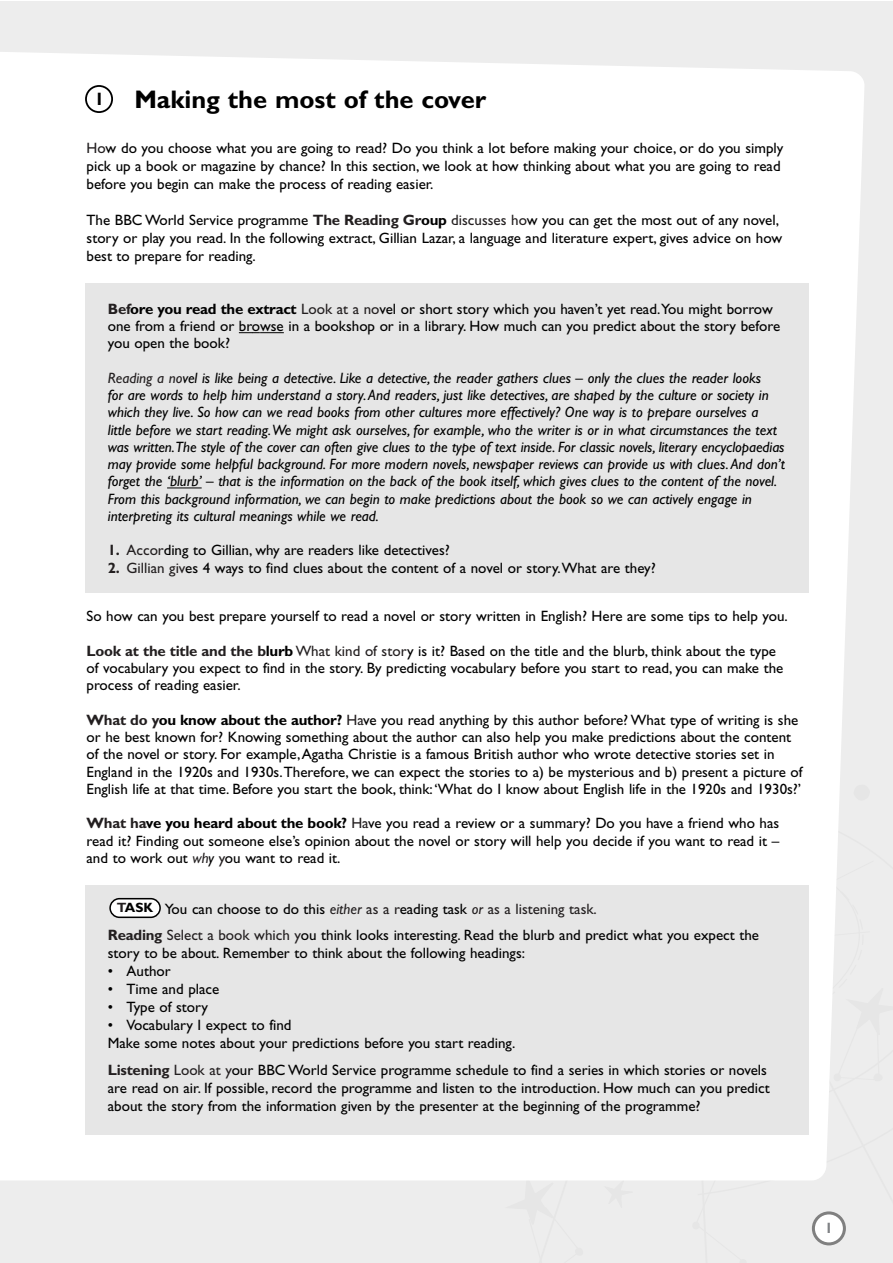
<style>
.page{position:relative;width:893px;height:1263px;background:#fff}
.page>*{position:absolute;margin:0;border:0;box-sizing:border-box;transform-origin:0 0}
.t1{font:700 25.5px "Gill Sans";color:#000}
.t2{font:15px/17.2px "Gill Sans";color:#000}
.t3{font:italic 15px/17.2px "Gill Sans";color:#000}
.t4{font:700 15px "Gill Sans";color:#808285}
.t5{font:700 13.5px "Gill Sans";color:#000}
.s1{font-size:18px}
.s2{color:#231f20}
.s3{font-weight:700;color:#231f20}
.s4{font-weight:700}
.s5{font-style:italic;color:#231f20}
.s6{font-style:italic}
</style>
<div class="page">
<div style="left:0;top:2px;width:892px;height:1261px;background:#ededed"></div>
<div style="left:0;top:59px;width:864px;height:1121px;background:#fff"></div>
<svg style="left:853px;top:784px;width:11px;height:18px"></svg>
<svg style="left:695px;top:987px;width:169px;height:259px"></svg>
<div style="left:0;top:52px;width:297px;height:61px;background:#fff"></div>
<div style="left:85px;top:283px;width:723px;height:310px;background:#e6e6e6"></div>
<div style="left:85px;top:885px;width:723px;height:250px;background:#e6e6e6"></div>
<svg style="left:239px;top:332px;width:45px;height:1px"></svg>
<hr style="left:167px;top:488px;width:35px;height:1px;background:#000">
<svg style="left:109px;top:898px;width:52px;height:20px"></svg>
<h1 class="t1" style="left:95px;top:90px;width:393px"><span class="s1">1</span> Making the most of the cover</h1>
<p class="t2" style="left:87px;top:140px;width:698px;line-height:18px"><span class="s2">Ho</span>w do you choose what you are going to read? Do you think a lot before making your choice, or do you simply pick up a book or magazine by chance? In this section, we look at how thinking about what you are going to read before you begin can make the process of reading easier.</p>
<p class="t2" style="left:87px;top:212px;width:697px;line-height:18px">The BBC World Service programme <span class="s3">The Reading Gr</span><span class="s4">oup</span> <span class="s2">discusses ho</span>w you can get the most out of any novel, story or play you read. In the following extract, Gillian Lazar, a language and literature expert, gives advice on how best to prepare for reading.</p>
<p class="t2" style="left:108px;top:302px;width:673px"><span class="s3">Bef</span><span class="s4">ore you read the extract</span> <span class="s2">Look at a no</span>vel or short story which you haven’t yet read.You might borrow one from a friend or browse in a bookshop or in a library. How much can you predict about the story before you open the book?</p>
<p class="t3" style="left:108px;top:371px;width:678px"><span class="s2">Reading a no</span>vel is like being a detective. Like a detective, the reader gathers clues – only the clues the reader looks<br>for are words to help him understand a story.And readers, just like detectives, are shaped by the culture or society in which they live. So how can we read books from other cultures more effectively? One way is to prepare ourselves a little before we start reading.We might ask ourselves, for example, who the writer is or in what circumstances the text was written.The style of the cover can often give clues to the type of text inside. For classic novels, literary encyclopaedias may provide some helpful background. For more modern novels, newspaper reviews can provide us with clues.And don’t forget the ‘blurb’ – that is the information on the back of the book itself, which gives clues to the content of the novel.<br>From this background information, we can begin to make predictions about the book so we can actively engage in interpreting its cultural meanings while we read.</p>
<p class="t2" style="left:108px;top:543px;width:343px"><span class="s3">1.</span> <span class="s2">Accor</span>ding to Gillian, why are readers like detectives?</p>
<p class="t2" style="left:108px;top:561px;width:549px"><span class="s3">2.</span> <span class="s2">Gillian giv</span>es 4 ways to find clues about the content of a novel or story.What are they?</p>
<p class="t2" style="left:87px;top:609px;width:702px">So how can you best prepare yourself to read a novel or story written in English? Here are some tips to help you.</p>
<p class="t2" style="left:87px;top:644px;width:698px"><span class="s3">Look at the title and the b</span><span class="s4">lurb</span> <span class="s2">What kind of stor</span>y is it? Based on the title and the blurb, think about the type of vocabulary you expect to find in the story. By predicting vocabulary before you start to read, you can make the process of reading easier.</p>
<p class="t2" style="left:87px;top:713px;width:717px"><span class="s3">What do y</span><span class="s4">ou know about the author?</span> <span class="s2">Ha</span>ve you read anything by this author before? What type of writing is she or he best known for? Knowing something about the author can also help you make predictions about the content of the novel or story. For example,Agatha Christie is a famous British author who wrote detective stories set in England in the 1920s and 1930s.Therefore, we can expect the stories to a) be mysterious and b) present a picture of English life at that time. Before you start the book, think:‘What do I know about English life in the 1920s and 1930s?’</p>
<p class="t2" style="left:87px;top:816px;width:694px;text-align:justify"><span class="s3">What ha</span><span class="s4">ve you heard about the book?</span> <span class="s2">Ha</span>ve you read a review or a summary? Do you have a friend who has read it? Finding out someone else’s opinion about the novel or story will help you decide if you want to read it – and to work out <span class="s5">wh</span><span class="s6">y</span> <span class="s2">y</span>ou want to read it.</p>
<p class="t2" style="left:108px;top:897px;width:652px;line-height:26.5px;text-indent:57px">You can choose to do this <span class="s5">either</span> <span class="s2">as a r</span>eading task <span class="s5">or</span> <span class="s2">as a listening task.<br></span><span class="s3">Reading</span> <span class="s2">Select a book which y</span>ou think looks interesting. Read the blurb and predict what you expect the</p>
<p class="t2" style="left:108px;top:946px;width:419px">story to be about. Remember to think about the following headings:</p>
<p class="t2" style="left:108px;top:964px;width:64px">• Author</p>
<p class="t2" style="left:108px;top:982px;width:113px">• Time and place</p>
<p class="t2" style="left:108px;top:1000px;width:102px">• Type of story</p>
<p class="t2" style="left:108px;top:1018px;width:409px;line-height:18px">• Vocabulary I expect to find<br>Make some notes about your predictions before you start reading.</p>
<p class="t2" style="left:108px;top:1062px;width:663px;line-height:18px"><span class="s3">Listening</span> <span class="s2">Look at y</span>our BBC World Service programme schedule to find a series in which stories or novels are read on air. If possible, record the programme and listen to the introduction. How much can you predict about the story from the information given by the presenter at the beginning of the programme?</p>
<p class="t5" style="left:117px;top:903px;width:38px"><span class="s2">T</span>ASK</p>
<p class="t4" style="left:824px;top:1223px;width:10px">1</p>
</div>
